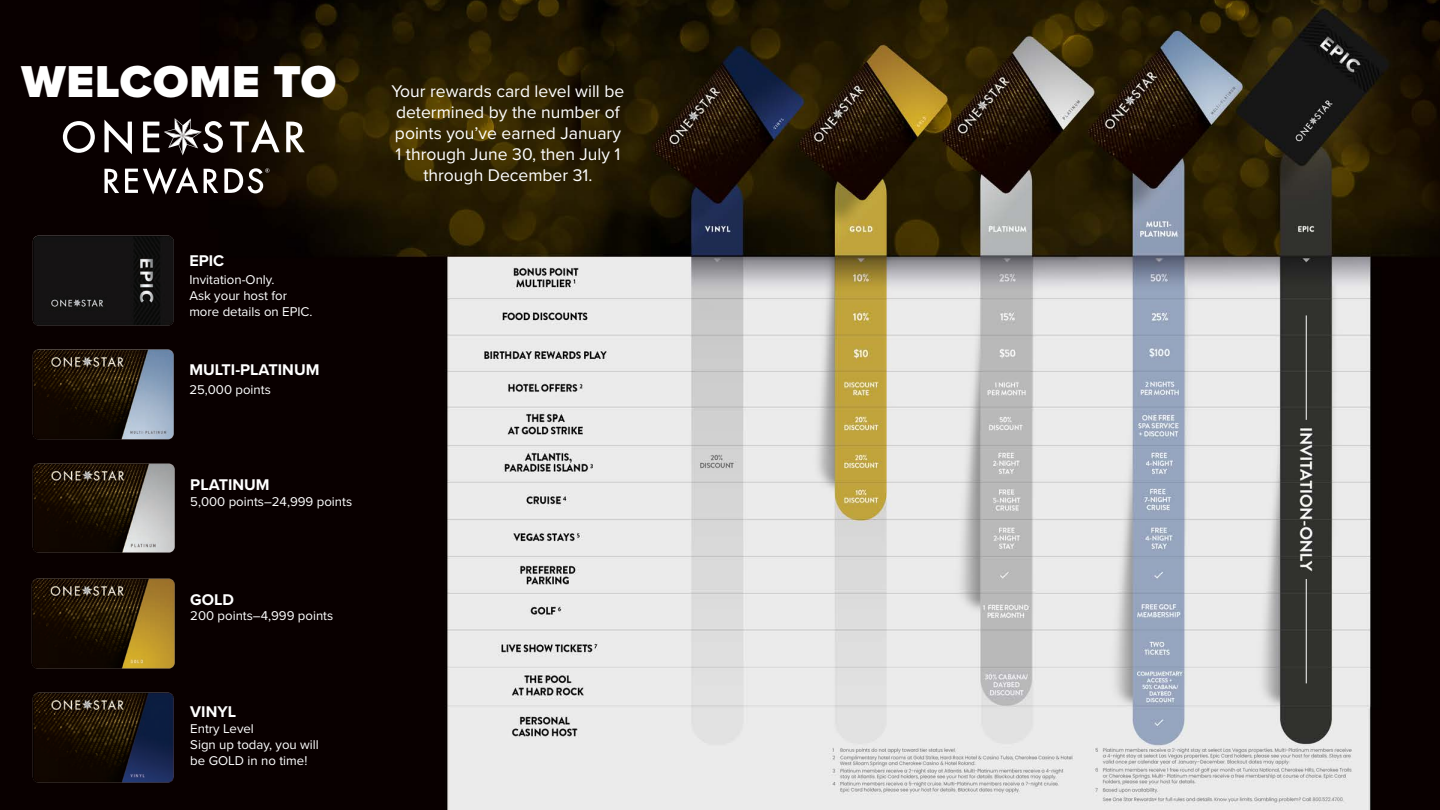
<style>
.page{position:relative;width:1440px;height:810px;background:#fff}
.page>*{position:absolute;margin:0;border:0;box-sizing:border-box;transform-origin:0 0}
.t1{font:900 46.38px "Proxima Nova";letter-spacing:.02em;color:#fff}
.t2{font:17.5px/21px "Proxima Nova";color:#fff;text-align:center}
.t3{font:700 16.12px "Proxima Nova";color:#fff}
.t4{font:13.25px/15.9px "Proxima Nova";color:#fff}
</style>
<div class="page">
<img style="left:0;top:0;width:1440px;height:810px">
<svg style="left:63px;top:121px;width:32px;height:32px"></svg>
<svg style="left:104px;top:120px;width:28px;height:34px"></svg>
<svg style="left:230px;top:119px;width:50px;height:33px"></svg>
<svg style="left:286px;top:122px;width:19px;height:30px"></svg>
<svg style="left:204px;top:169px;width:14px;height:24px"></svg>
<svg style="left:125px;top:167px;width:73px;height:28px"></svg>
<svg style="left:105px;top:169px;width:14px;height:24px"></svg>
<svg style="left:224px;top:168px;width:45px;height:25px"></svg>
<svg style="left:143px;top:118px;width:80px;height:37px"></svg>
<img style="left:30px;top:348px;width:146px;height:93px">
<img style="left:30px;top:233px;width:146px;height:94px">
<img style="left:30px;top:461px;width:146px;height:94px">
<img style="left:30px;top:576px;width:146px;height:94px">
<img style="left:30px;top:690px;width:146px;height:94px">
<hr style="left:1306px;top:315px;width:1px;height:105px;background:#fff">
<hr style="left:1306px;top:579px;width:1px;height:104px;background:#fff">
<p class="t1" style="left:21px;top:46px;width:317px">WELCOME TO</p>
<p class="t3" style="left:189px;top:248px;width:36px">EPIC</p>
<p class="t4" style="left:189px;top:271px;width:125px">Invitation-Only.<br>Ask your host for more details on EPIC.</p>
<p class="t3" style="left:189px;top:358px;width:132px">MULTI-PLATINUM</p>
<p class="t4" style="left:189px;top:381px;width:83px">25,000 points</p>
<p class="t3" style="left:190px;top:473px;width:81px">PLATINUM</p>
<p class="t4" style="left:190px;top:493px;width:163px">5,000 points–24,999 points</p>
<p class="t3" style="left:190px;top:587px;width:45px">GOLD</p>
<p class="t4" style="left:190px;top:608px;width:145px">200 points–4,999 points</p>
<p class="t3" style="left:190px;top:700px;width:47px">VINYL</p>
<p class="t4" style="left:190px;top:720px;width:130px">Entry Level<br>Sign up today, you will be GOLD in no time!</p>
<p class="t2" style="left:392px;top:80px;width:234px">Your rewards card level will be determined by the number of points you’ve earned January<br>1 through June 30, then July 1 through December 31.</p>
</div>
